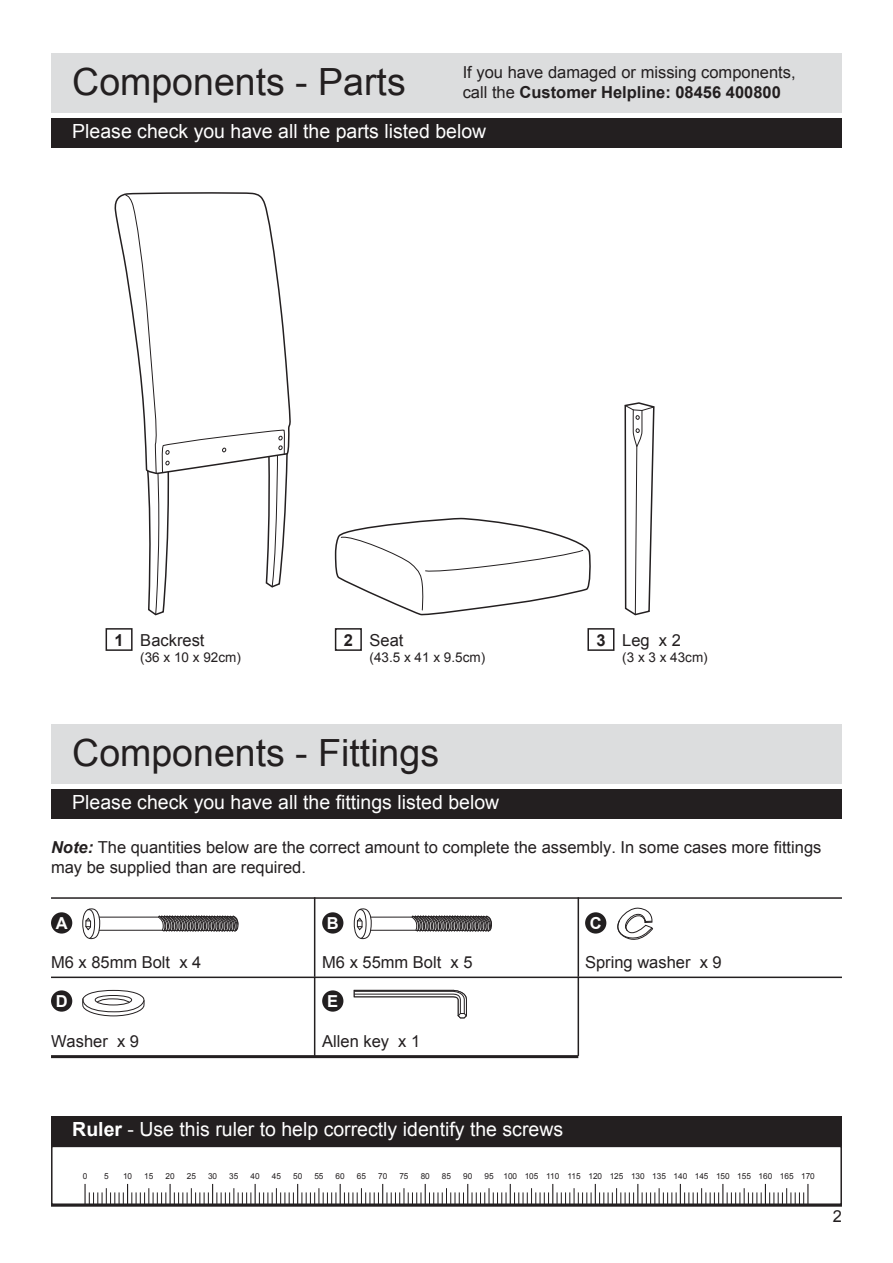
<style>
.page{position:relative;width:893px;height:1263px;background:#fff}
.page>*{position:absolute;margin:0;border:0;box-sizing:border-box;transform-origin:0 0}
.t1{font:37.5px "Arial";color:#231f20}
.t2{font:19.5px "Arial";color:#fff}
.t3{font:16.5px/19.8px "Arial";color:#231f20}
.t4{font:700 16.5px "Arial";color:#fff}
.t5{font:700 16.5px "Arial";color:#231f20}
.t6{font:13.5px "Arial";color:#231f20}
.t7{font:8.25px "Arial";color:#231f20}
.s1{font-weight:700}
.s2{font-weight:700;font-style:italic}
</style>
<div class="page">
<hr style="left:51px;top:976px;width:791px;height:2px;background:#231f20">
<div style="left:51px;top:53px;width:791px;height:59px;background:#dcddde"></div>
<div style="left:51px;top:724px;width:791px;height:59px;background:#dcddde"></div>
<div style="left:51px;top:118px;width:791px;height:29px;background:#231f20"></div>
<div style="left:51px;top:789px;width:791px;height:30px;background:#231f20"></div>
<div style="left:106px;top:628px;width:27px;height:23px;border:2px solid #231f20"></div>
<div style="left:335px;top:628px;width:27px;height:23px;border:2px solid #231f20"></div>
<div style="left:587px;top:628px;width:27px;height:23px;border:2px solid #231f20"></div>
<hr style="left:51px;top:897px;width:791px;height:2px;background:#231f20">
<hr style="left:578px;top:897px;width:1px;height:79px;background:#231f20">
<hr style="left:314px;top:897px;width:1px;height:79px;background:#231f20">
<div style="left:51px;top:912px;width:21px;height:21px;background:#221f20;border-radius:50%"></div>
<hr style="left:51px;top:1055px;width:527px;height:3px;background:#231f20">
<hr style="left:578px;top:976px;width:1px;height:80px;background:#231f20">
<hr style="left:314px;top:976px;width:1px;height:80px;background:#231f20">
<div style="left:51px;top:990px;width:21px;height:22px;background:#221f20;border-radius:50%"></div>
<div style="left:322px;top:912px;width:21px;height:21px;background:#221f20;border-radius:50%"></div>
<div style="left:322px;top:990px;width:21px;height:22px;background:#221f20;border-radius:50%"></div>
<div style="left:585px;top:912px;width:21px;height:21px;background:#221f20;border-radius:50%"></div>
<div style="left:51px;top:1146px;width:791px;height:59px;border:2px solid #231f20"></div>
<hr style="left:51px;top:1204px;width:791px;height:3px;background:#231f20">
<div style="left:51px;top:1116px;width:791px;height:30px;background:#231f20"></div>
<hr style="left:84px;top:1184px;width:2px;height:21px;background:#231f20">
<svg style="left:89px;top:1184px;width:719px;height:20px"></svg>
<svg style="left:334px;top:517px;width:257px;height:99px"></svg>
<svg style="left:624px;top:402px;width:31px;height:214px"></svg>
<svg style="left:353px;top:989px;width:114px;height:30px"></svg>
<svg style="left:82px;top:990px;width:63px;height:27px"></svg>
<svg style="left:114px;top:192px;width:176px;height:257px"></svg>
<svg style="left:125px;top:195px;width:164px;height:421px"></svg>
<svg style="left:606px;top:907px;width:47px;height:33px"></svg>
<svg style="left:82px;top:908px;width:157px;height:31px"></svg>
<svg style="left:353px;top:908px;width:139px;height:31px"></svg>
<h1 class="t1" style="left:72px;top:57px;width:335px">Components - Parts</h1>
<p class="t3" style="left:463px;top:63px;width:334px">If you have damaged or missing components, call the <span class="s1">Customer Helpline: 08456 400800</span></p>
<p class="t2" style="left:72px;top:119px;width:416px">Please check you have all the parts listed below</p>
<p class="t5" style="left:344px;top:629px;width:11px">2</p>
<p class="t3" style="left:622px;top:630px;width:60px">Leg x 2</p>
<p class="t6" style="left:622px;top:648px;width:87px">(3 x 3 x 43cm)</p>
<p class="t5" style="left:114px;top:629px;width:11px">1</p>
<p class="t3" style="left:370px;top:630px;width:35px">Seat</p>
<p class="t6" style="left:370px;top:648px;width:117px">(43.5 x 41 x 9.5cm)</p>
<p class="t5" style="left:596px;top:629px;width:11px">3</p>
<p class="t3" style="left:140px;top:630px;width:66px">Backrest</p>
<p class="t6" style="left:140px;top:648px;width:102px">(36 x 10 x 92cm)</p>
<h1 class="t1" style="left:72px;top:728px;width:368px">Components - Fittings</h1>
<p class="t2" style="left:72px;top:790px;width:429px">Please check you have all the fittings listed below</p>
<p class="t3" style="left:51px;top:837px;width:772px"><span class="s2">Note:</span> The quantities below are the correct amount to complete the assembly. In some cases more fittings may be supplied than are required.</p>
<p class="t4" style="left:56px;top:912px;width:13px">A</p>
<p class="t4" style="left:327px;top:912px;width:13px">B</p>
<p class="t4" style="left:590px;top:912px;width:13px">C</p>
<p class="t3" style="left:51px;top:952px;width:152px">M6 x 85mm Bolt x 4</p>
<p class="t3" style="left:322px;top:952px;width:152px">M6 x 55mm Bolt x 5</p>
<p class="t3" style="left:585px;top:952px;width:138px">Spring washer x 9</p>
<p class="t4" style="left:56px;top:990px;width:13px">D</p>
<p class="t4" style="left:327px;top:990px;width:13px">E</p>
<p class="t3" style="left:51px;top:1031px;width:90px">Washer x 9</p>
<p class="t3" style="left:322px;top:1031px;width:100px">Allen key x 1</p>
<p class="t2" style="left:72px;top:1117px;width:492px"><span class="s1">Ruler</span> - Use this ruler to help correctly identify the screws</p>
<p class="t7" style="left:83px;top:1171px;width:6px">0</p>
<p class="t7" style="left:104px;top:1171px;width:6px">5</p>
<p class="t7" style="left:123px;top:1171px;width:11px">10</p>
<p class="t7" style="left:144px;top:1171px;width:11px">15</p>
<p class="t7" style="left:166px;top:1171px;width:11px">20</p>
<p class="t7" style="left:187px;top:1171px;width:11px">25</p>
<p class="t7" style="left:208px;top:1171px;width:11px">30</p>
<p class="t7" style="left:229px;top:1171px;width:11px">35</p>
<p class="t7" style="left:251px;top:1171px;width:11px">40</p>
<p class="t7" style="left:272px;top:1171px;width:11px">45</p>
<p class="t7" style="left:293px;top:1171px;width:11px">50</p>
<p class="t7" style="left:314px;top:1171px;width:11px">55</p>
<p class="t7" style="left:336px;top:1171px;width:11px">60</p>
<p class="t7" style="left:357px;top:1171px;width:11px">65</p>
<p class="t7" style="left:378px;top:1171px;width:11px">70</p>
<p class="t7" style="left:399px;top:1171px;width:11px">75</p>
<p class="t7" style="left:421px;top:1171px;width:11px">80</p>
<p class="t7" style="left:442px;top:1171px;width:11px">85</p>
<p class="t7" style="left:463px;top:1171px;width:11px">90</p>
<p class="t7" style="left:484px;top:1171px;width:332px">95 100 105 110 115 120 125 130 135 140 145 150 155 160 165 170</p>
<p class="t3" style="left:833px;top:1207px;width:11px">2</p>
</div>
